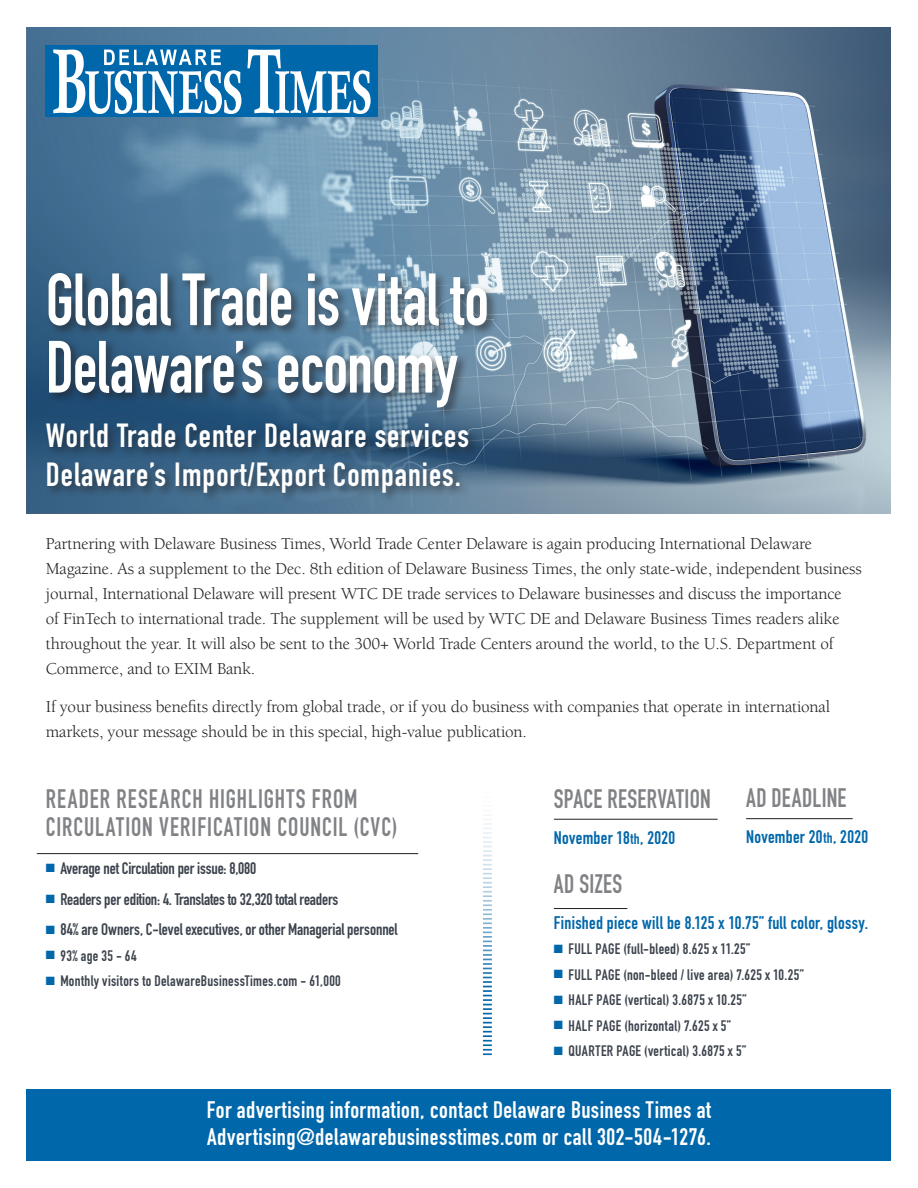
<style>
.page{position:relative;width:918px;height:1188px;background:#fff}
.page>*{position:absolute;margin:0;border:0;box-sizing:border-box;transform-origin:0 0}
.t1{font:72.6px/67.5px "DIN Engschrift Std";letter-spacing:-.01em;color:#fff;scale:.91 1}
.t2{font:33px/39px "DIN Engschrift Std";letter-spacing:.03em;color:#fff}
.t3{font:26.4px/28.5px "DIN Engschrift Std";letter-spacing:.035em;color:#808285;scale:.91 1}
.t4{font:26.4px "DIN Engschrift Std";letter-spacing:.01em;color:#808285;scale:.91 1}
.t5{font:23.55px/27.2px "DIN Engschrift Std";letter-spacing:.02em;color:#fff}
.t6{font:18px "DIN Engschrift Std";letter-spacing:.015em;color:#0067aa}
.t7{font:17.1px/24.9px "Berkeley Std";letter-spacing:-.01em;color:#231f20}
.t8{font:16.5px "DIN Engschrift Std";letter-spacing:-.01em;color:#3c434d}
.t9{font:15px "DIN Engschrift Std";letter-spacing:.025em;color:#3c434d}
.s1{color:#0067aa}
.s2{font-size:15px}
</style>
<div class="page">
<img style="left:548px;top:27px;width:343px;height:486px">
<div style="left:27px;top:1089px;width:864px;height:72px;background:#0067aa"></div>
<svg style="left:483px;top:819px;width:9px;height:236px"></svg>
<hr style="left:554px;top:908px;width:73px;height:1px;background:#231f20">
<hr style="left:554px;top:819px;width:164px;height:1px;background:#231f20">
<hr style="left:746px;top:818px;width:107px;height:1px;background:#231f20">
<hr style="left:37px;top:853px;width:381px;height:1px;background:#231f20">
<svg style="left:27px;top:27px;width:521px;height:486px;background:#668ba7"></svg>
<div style="left:46px;top:46px;width:332px;height:71px;background:#0067aa"></div>
<svg style="left:53px;top:49px;width:318px;height:65px"></svg>
<div style="left:44px;top:270px;width:455px;height:235px;background:#231f20;opacity:.6"></div>
<p class="t1" style="left:46px;top:266px;width:488px">Global Trade is vital to<br>Delaware’s economy</p>
<p class="t2" style="left:46px;top:416px;width:425px">World Trade Center Delaware services<br>Delaware’s Import/Export Companies.</p>
<p class="t7" style="left:46px;top:532px;width:817px">Partnering with Delaware Business Times, World Trade Center Delaware is again producing International Delaware Magazine. As a supplement to the Dec. 8th edition of Delaware Business Times, the only state-wide, independent business journal, International Delaware will present WTC DE trade services to Delaware businesses and discuss the importance<br>of FinTech to international trade. The supplement will be used by WTC DE and Delaware Business Times readers alike throughout the year. It will also be sent to the 300+ World Trade Centers around the world, to the U.S. Department of Commerce, and to EXIM Bank.</p>
<p class="t7" style="left:46px;top:695px;width:786px">If your business benefits directly from global trade, or if you do business with companies that operate in international markets, your message should be in this special, high-value publication.</p>
<p class="t3" style="left:46px;top:785px;width:388px">READER RESEARCH HIGHLIGHTS FROM<br>CIRCULATION VERIFICATION COUNCIL (CVC)</p>
<p class="t8" style="left:46px;top:859px;width:212px"><span class="s1">■</span> Average net Circulation per issue: 8,080</p>
<p class="t8" style="left:46px;top:889px;width:294px"><span class="s1">■</span> Readers per edition: 4. Translates to 32,320 total readers</p>
<p class="t8" style="left:46px;top:920px;width:353px"><span class="s1">■</span> 84% are Owners, C-level executives, or other Managerial personnel</p>
<p class="t9" style="left:46px;top:947px;width:92px"><span class="s1">■</span> 93% age 35 - 64</p>
<p class="t9" style="left:46px;top:972px;width:297px"><span class="s1">■</span> Monthly visitors to DelawareBusinessTimes.com - 61,000</p>
<p class="t4" style="left:746px;top:783px;width:112px">AD DEADLINE</p>
<p class="t6" style="left:746px;top:827px;width:124px">November 20<span class="s2">th</span>, 2020</p>
<p class="t4" style="left:554px;top:783px;width:174px">SPACE RESERVATION</p>
<p class="t6" style="left:554px;top:827px;width:123px">November 18<span class="s2">th</span>, 2020</p>
<p class="t3" style="left:554px;top:869px;width:77px">AD SIZES</p>
<p class="t6" style="left:554px;top:912px;width:316px">Finished piece will be 8.125 x 10.75” full color, glossy.</p>
<p class="t9" style="left:554px;top:940px;width:198px"><span class="s1">■</span> FULL PAGE (full-bleed) 8.625 x 11.25”</p>
<p class="t9" style="left:554px;top:966px;width:252px"><span class="s1">■</span> FULL PAGE (non-bleed / live area) 7.625 x 10.25”</p>
<p class="t9" style="left:554px;top:991px;width:194px"><span class="s1">■</span> HALF PAGE (vertical) 3.6875 x 10.25”</p>
<p class="t9" style="left:554px;top:1017px;width:179px"><span class="s1">■</span> HALF PAGE (horizontal) 7.625 x 5”</p>
<p class="t9" style="left:554px;top:1042px;width:194px"><span class="s1">■</span> QUARTER PAGE (vertical) 3.6875 x 5”</p>
<p class="t5" style="left:207px;top:1096px;width:506px">For advertising information, contact Delaware Business Times at<br>Advertising@delawarebusinesstimes.com or call 302-504-1276.</p>
</div>
